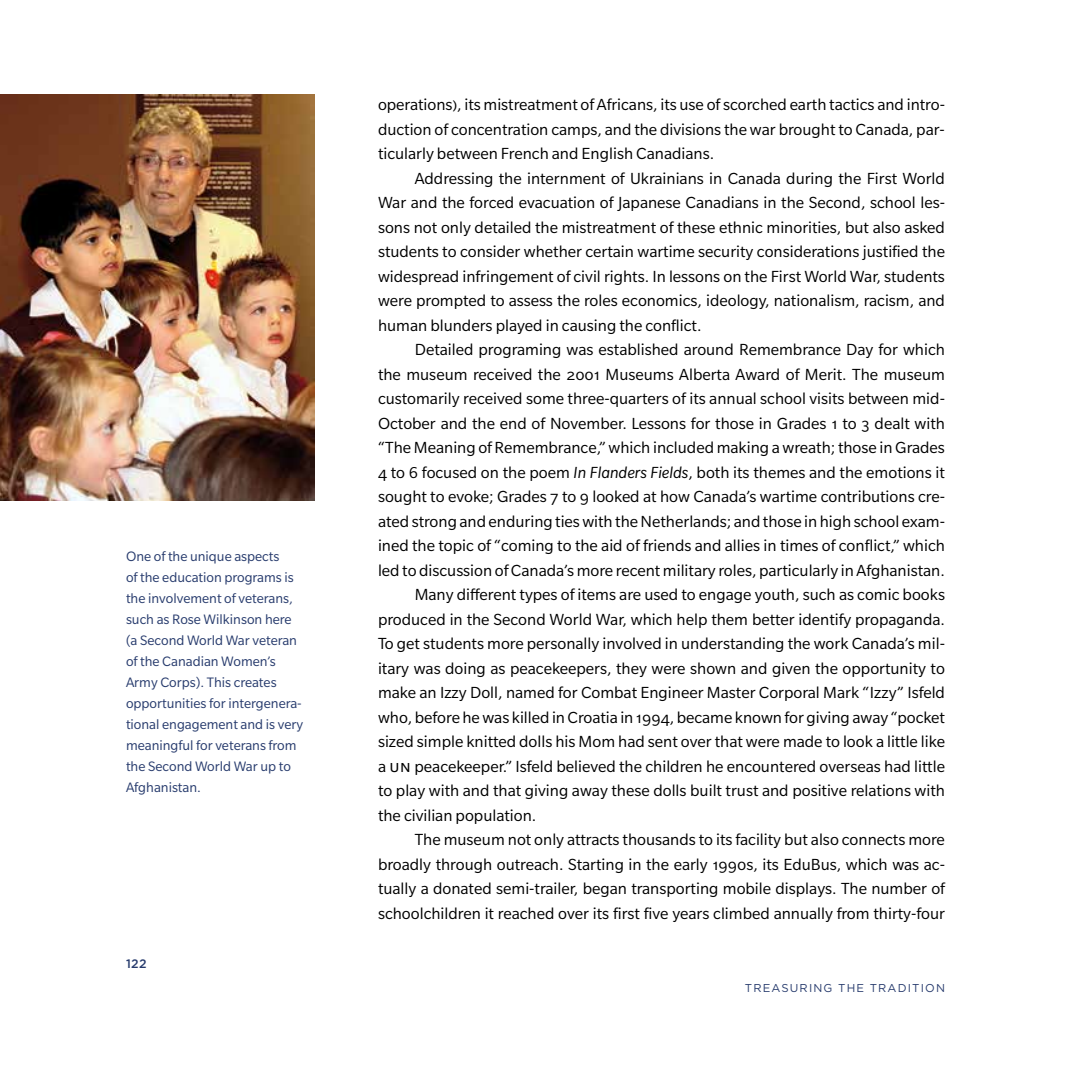
<style>
.page{position:relative;width:1071px;height:1071px;background:#fff}
.page>*{position:absolute;margin:0;border:0;box-sizing:border-box;transform-origin:0 0}
.t1{font:17.5px/24.5px "Slate Pro";color:#000;text-align:justify}
.t2{font:14.88px/21px "Slate Pro";color:#273b6d}
.t3{font:500 12.25px "Gotham";color:#273b6d}
.t4{font:11.38px "Gotham";letter-spacing:.1em;color:#273b6d}
.s1{font-style:italic}
.s2{font-size:19.25px}
</style>
<div class="page">
<img style="left:0;top:94px;width:315px;height:406px">
<p class="t2" style="left:126px;top:546px;width:179px">One of the unique aspects<br>of the education programs is the involvement of veterans, such as Rose Wilkinson here (a Second World War veteran of the Canadian Women’s<br>Army Corps). This creates opportunities for intergenera&shy;tional engagement and is very meaningful for veterans from the Second World War up to<br>Afghanistan.</p>
<p class="t3" style="left:126px;top:955px;width:22px">122</p>
<p class="t1" style="left:378px;top:92px;width:569px">operations), its mistreatment of Africans, its use of scorched earth tactics and intro&shy;duction of concentration camps, and the divisions the war brought to Canada, par&shy;ticularly between French and English Canadians.</p>
<p class="t1" style="left:378px;top:166px;width:569px;text-indent:37px">Addressing the internment of Ukrainians in Canada during the First World War and the forced evacuation of Japanese Canadians in the Second, school les&shy;sons not only detailed the mistreatment of these ethnic minorities, but also asked students to consider whether certain wartime security considerations justified the widespread infringement of civil rights. In lessons on the First World War, students were prompted to assess the roles economics, ideology, nationalism, racism, and human blunders played in causing the conflict.</p>
<p class="t1" style="left:415px;top:337px;width:532px">Detailed programing was established around Remembrance Day for which</p>
<p class="t1" style="left:378px;top:362px;width:568px">the museum received the 2001 Museums Alberta Award of Merit. The museum</p>
<p class="t1" style="left:378px;top:386px;width:569px">customarily received some three-quarters of its annual school visits between mid-</p>
<p class="t1" style="left:378px;top:411px;width:569px">October and the end of November. Lessons for those in Grades 1 to 3 dealt with</p>
<p class="t1" style="left:378px;top:435px;width:568px">“The Meaning of Remembrance,” which included making a wreath; those in Grades</p>
<p class="t1" style="left:378px;top:460px;width:568px">4 to 6 focused on the poem <span class="s1">In Flanders Fields</span>, both its themes and the emotions it</p>
<p class="t1" style="left:378px;top:484px;width:568px">sought to evoke; Grades 7 to 9 looked at how Canada’s wartime contributions cre-</p>
<p class="t1" style="left:378px;top:509px;width:569px">ated strong and enduring ties with the Netherlands; and those in high school exam-</p>
<p class="t1" style="left:378px;top:533px;width:569px">ined the topic of “coming to the aid of friends and allies in times of conflict,” which</p>
<p class="t1" style="left:378px;top:558px;width:568px">led to discussion of Canada’s more recent military roles, particularly in Afghanistan.</p>
<p class="t1" style="left:415px;top:582px;width:532px">Many different types of items are used to engage youth, such as comic books</p>
<p class="t1" style="left:378px;top:607px;width:569px">produced in the Second World War, which help them better identify propaganda.</p>
<p class="t1" style="left:378px;top:631px;width:569px">To get students more personally involved in understanding the work Canada’s mil-</p>
<p class="t1" style="left:378px;top:656px;width:568px">itary was doing as peacekeepers, they were shown and given the opportunity to</p>
<p class="t1" style="left:378px;top:680px;width:569px">make an Izzy Doll, named for Combat Engineer Master Corporal Mark “Izzy” Isfeld</p>
<p class="t1" style="left:378px;top:705px;width:569px">who, before he was killed in Croatia in 1994, became known for giving away “pocket</p>
<p class="t1" style="left:378px;top:729px;width:568px">sized simple knitted dolls his Mom had sent over that were made to look a little like</p>
<p class="t1" style="left:378px;top:754px;width:569px">a <span class="s2">UN</span> peacekeeper.” Isfeld believed the children he encountered overseas had little</p>
<p class="t1" style="left:378px;top:778px;width:569px">to play with and that giving away these dolls built trust and positive relations with</p>
<p class="t1" style="left:378px;top:803px;width:160px">the civilian population.</p>
<p class="t1" style="left:415px;top:827px;width:532px">The museum not only attracts thousands to its facility but also connects more</p>
<p class="t1" style="left:378px;top:852px;width:568px">broadly through outreach. Starting in the early 1990s, its EduBus, which was ac-</p>
<p class="t1" style="left:378px;top:876px;width:569px">tually a donated semi-trailer, began transporting mobile displays. The number of</p>
<p class="t1" style="left:378px;top:901px;width:569px">schoolchildren it reached over its first five years climbed annually from thirty-four</p>
<p class="t4" style="left:745px;top:981px;width:202px">TREASURING THE TRADITION</p>
</div>
